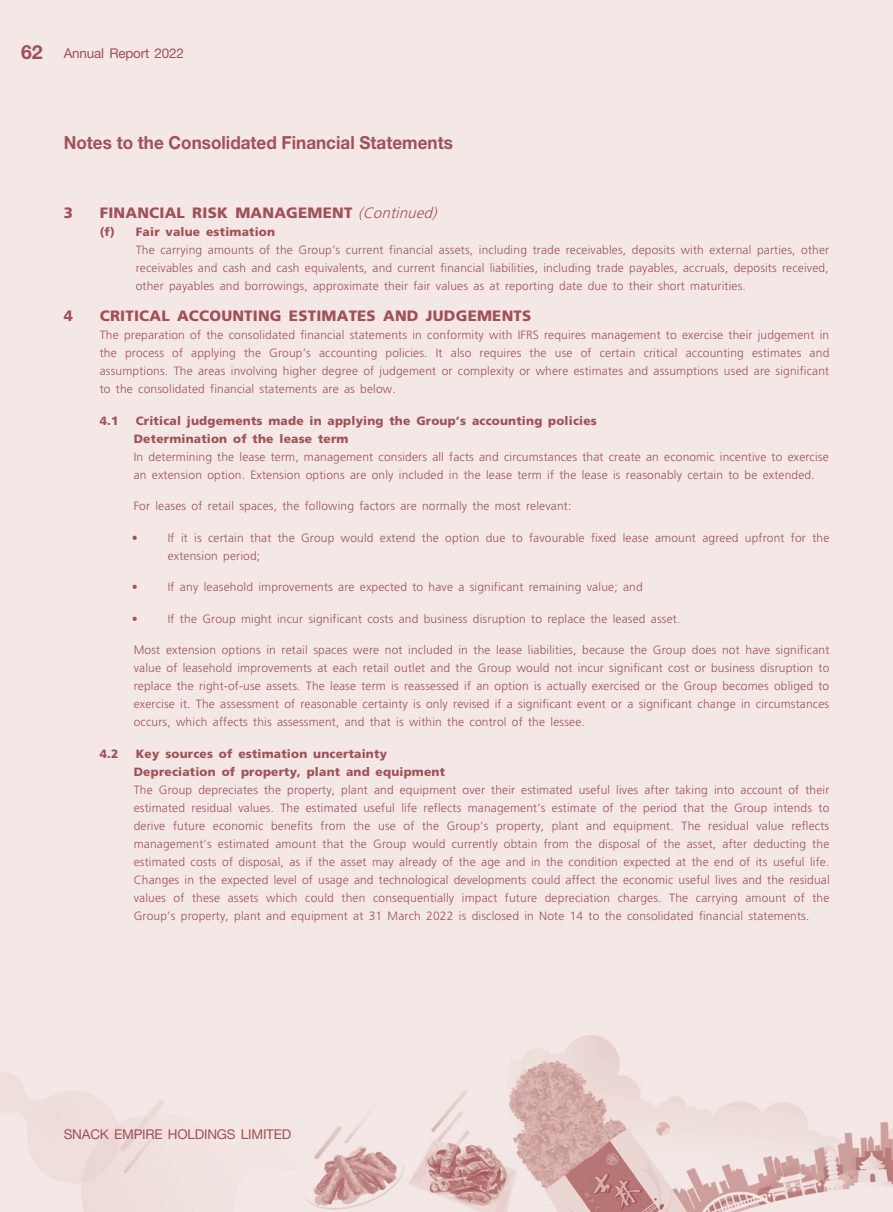
<style>
.page{position:relative;width:893px;height:1212px;background:#f3e8e6}
.page>*{position:absolute;margin:0;border:0;box-sizing:border-box;transform-origin:0 0}
.t1{font:700 18px "Helvetica Neue LT Std";color:#a34f55;scale:.95 1}
._03_H1{font:900 15px "Frutiger LT Std";letter-spacing:.015em;color:#a34f55}
.t2{font:13.5px "Helvetica Neue LT Std";letter-spacing:-.015em;color:#a34f55}
._12___P2{font:300 12px/18px "Frutiger LT Std";letter-spacing:.015em;color:#a34f55;text-align:justify}
._13_____P4{font:300 12px/18px "Frutiger LT Std";letter-spacing:.015em;color:#a34f55;text-align:justify}
._08____IN2{font:300 12px/18px "Frutiger LT Std";letter-spacing:.015em;color:#a34f55}
._04___H2{font:900 12px "Frutiger LT Std";letter-spacing:.015em;color:#a34f55}
.s1{font-weight:700;font-size:19.5px}
.s2{font-weight:300;font-style:italic}
</style>
<div class="page">
<p class="t2" style="left:21px;top:45px;width:164px"><span class="s1">62</span> Annual Report 2022</p>
<h1 class="t1" style="left:64px;top:131px;width:411px">Notes to the Consolidated Financial Statements</h1>
<p class="_03_H1" style="left:64px;top:203px;width:11px">3</p>
<p class="_03_H1" style="left:100px;top:203px;width:343px">FINANCIAL RISK MANAGEMENT <span class="s2">(Continued)</span></p>
<p class="_04___H2" style="left:100px;top:224px;width:177px">(f) Fair value estimation</p>
<p class="_13_____P4" style="left:136px;top:241px;width:695px">The carrying amounts of the Group’s current financial assets, including trade receivables, deposits with external parties, other receivables and cash and cash equivalents, and current financial liabilities, including trade payables, accruals, deposits received, other payables and borrowings, approximate their fair values as at reporting date due to their short maturities.</p>
<p class="_03_H1" style="left:64px;top:307px;width:11px">4</p>
<p class="_03_H1" style="left:100px;top:307px;width:433px">CRITICAL ACCOUNTING ESTIMATES AND JUDGEMENTS</p>
<p class="_12___P2" style="left:100px;top:326px;width:731px">The preparation of the consolidated financial statements in conformity with IFRS requires management to exercise their judgement in the process of applying the Group’s accounting policies. It also requires the use of certain critical accounting estimates and assumptions. The areas involving higher degree of judgement or complexity or where estimates and assumptions used are significant to the consolidated financial statements are as below.</p>
<p class="_04___H2" style="left:100px;top:413px;width:20px">4.1</p>
<p class="_04___H2" style="left:136px;top:413px;width:463px">Critical judgements made in applying the Group’s accounting policies</p>
<p class="_04___H2" style="left:134px;top:431px;width:216px">Determination of the lease term</p>
<p class="_12___P2" style="left:134px;top:448px;width:696px">In determining the lease term, management considers all facts and circumstances that create an economic incentive to exercise an extension option. Extension options are only included in the lease term if the lease is reasonably certain to be extended.</p>
<p class="_12___P2" style="left:134px;top:497px;width:439px">For leases of retail spaces, the following factors are normally the most relevant:</p>
<p class="_08____IN2" style="left:132px;top:529px;width:7px">•</p>
<p class="_08____IN2" style="left:168px;top:529px;width:663px">If it is certain that the Group would extend the option due to favourable fixed lease amount agreed upfront for the extension period;</p>
<p class="_08____IN2" style="left:132px;top:578px;width:7px">•</p>
<p class="_08____IN2" style="left:168px;top:578px;width:476px">If any leasehold improvements are expected to have a significant remaining value; and</p>
<p class="_08____IN2" style="left:132px;top:610px;width:7px">•</p>
<p class="_08____IN2" style="left:168px;top:610px;width:514px">If the Group might incur significant costs and business disruption to replace the leased asset.</p>
<p class="_12___P2" style="left:134px;top:641px;width:697px">Most extension options in retail spaces were not included in the lease liabilities, because the Group does not have significant value of leasehold improvements at each retail outlet and the Group would not incur significant cost or business disruption to replace the right-of-use assets. The lease term is reassessed if an option is actually exercised or the Group becomes obliged to exercise it. The assessment of reasonable certainty is only revised if a significant event or a significant change in circumstances occurs, which affects this assessment, and that is within the control of the lessee.</p>
<p class="_04___H2" style="left:100px;top:746px;width:20px">4.2</p>
<p class="_04___H2" style="left:136px;top:746px;width:253px">Key sources of estimation uncertainty</p>
<p class="_04___H2" style="left:134px;top:764px;width:313px">Depreciation of property, plant and equipment</p>
<p class="_12___P2" style="left:134px;top:781px;width:697px">The Group depreciates the property, plant and equipment over their estimated useful lives after taking into account of their estimated residual values. The estimated useful life reflects management’s estimate of the period that the Group intends to derive future economic benefits from the use of the Group’s property, plant and equipment. The residual value reflects management’s estimated amount that the Group would currently obtain from the disposal of the asset, after deducting the estimated costs of disposal, as if the asset may already of the age and in the condition expected at the end of its useful life.<br>Changes in the expected level of usage and technological developments could affect the economic useful lives and the residual values of these assets which could then consequentially impact future depreciation charges. The carrying amount of the Group’s property, plant and equipment at 31 March 2022 is disclosed in Note 14 to the consolidated financial statements.</p>
<p class="t2" style="left:64px;top:1126px;width:229px">SNACK EMPIRE HOLDINGS LIMITED</p>
</div>
